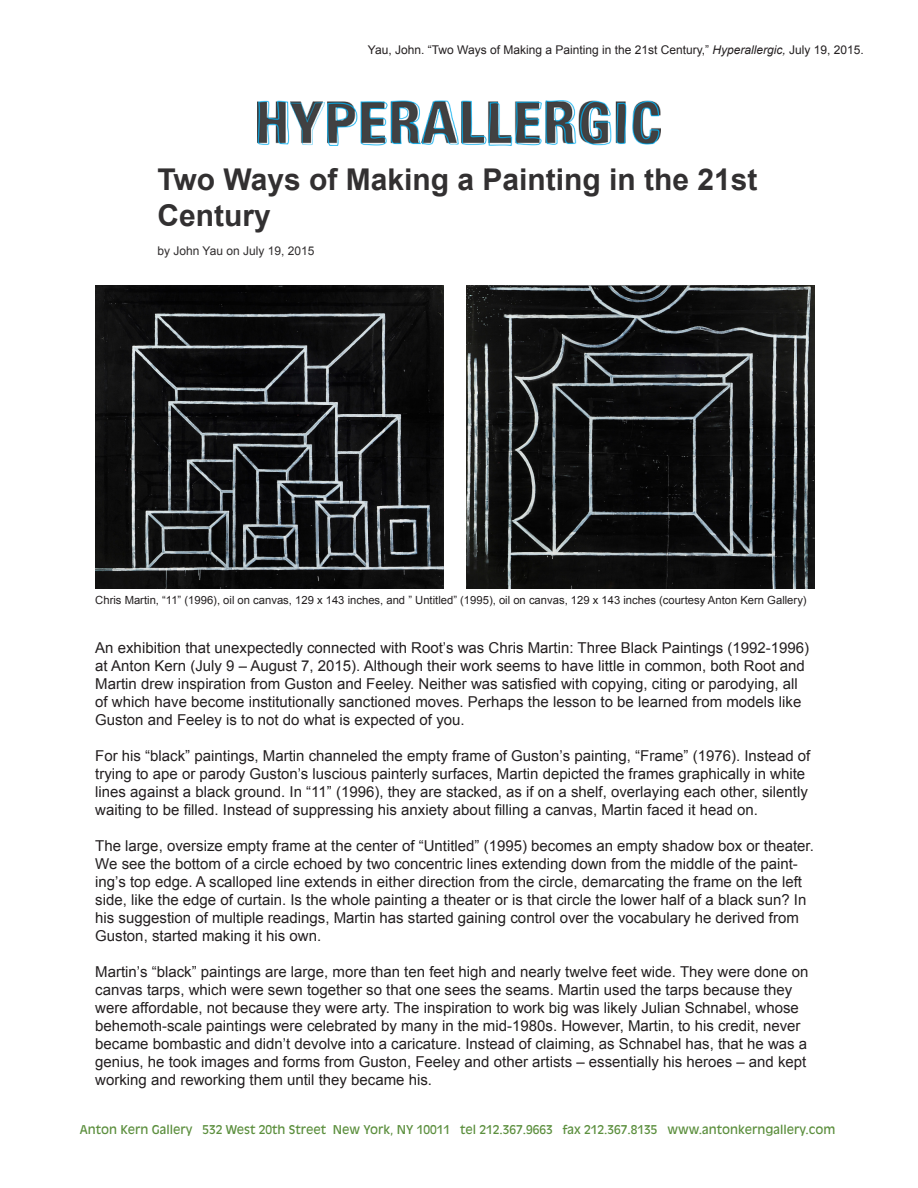
<style>
.page{position:relative;width:918px;height:1188px;background:#fff}
.page>*{position:absolute;margin:0;border:0;box-sizing:border-box;transform-origin:0 0}
.t1{font:700 30px/36px "Arial";color:#323031}
.t2{font:15px/18px "Arial";color:#231f20}
.t3{font:12px "Antique Olive";color:#5c8f3e}
.t4{font:12px "Arial";color:#231f20}
.t5{font:12px "Arial";color:#302d2e}
.t6{font:11.25px "Arial";color:#231f20}
.s1{font-style:italic}
</style>
<div class="page">
<img style="left:257px;top:101px;width:404px;height:45px">
<img style="left:95px;top:285px;width:348px;height:304px">
<img style="left:467px;top:285px;width:347px;height:304px">
<p class="t4" style="left:368px;top:42px;width:498px">Yau, John. “Two Ways of Making a Painting in the 21st Century,” <span class="s1">Hyperallergic,</span> July 19, 2015.</p>
<h1 class="t1" style="left:157px;top:162px;width:602px">Two Ways of Making a Painting in the 21st<br>Century</h1>
<p class="t5" style="left:157px;top:243px;width:158px">by John Yau on July 19, 2015</p>
<p class="t6" style="left:95px;top:593px;width:713px">Chris Martin, “11” (1996), oil on canvas, 129 x 143 inches, and ” Untitled” (1995), oil on canvas, 129 x 143 inches (courtesy Anton Kern Gallery)</p>
<p class="t2" style="left:95px;top:638px;width:715px">An exhibition that unexpectedly connected with Root’s was Chris Martin: Three Black Paintings (1992-1996) at Anton Kern (July 9 – August 7, 2015). Although their work seems to have little in common, both Root and Martin drew inspiration from Guston and Feeley. Neither was satisfied with copying, citing or parodying, all of which have become institutionally sanctioned moves. Perhaps the lesson to be learned from models like Guston and Feeley is to not do what is expected of you.</p>
<p class="t2" style="left:95px;top:746px;width:717px">For his “black” paintings, Martin channeled the empty frame of Guston’s painting, “Frame” (1976). Instead of trying to ape or parody Guston’s luscious painterly surfaces, Martin depicted the frames graphically in white lines against a black ground. In “11” (1996), they are stacked, as if on a shelf, overlaying each other, silently waiting to be filled. Instead of suppressing his anxiety about filling a canvas, Martin faced it head on.</p>
<p class="t2" style="left:95px;top:836px;width:720px">The large, oversize empty frame at the center of “Untitled” (1995) becomes an empty shadow box or theater.<br>We see the bottom of a circle echoed by two concentric lines extending down from the middle of the paint&shy;ing’s top edge. A scalloped line extends in either direction from the circle, demarcating the frame on the left side, like the edge of curtain. Is the whole painting a theater or is that circle the lower half of a black sun? In his suggestion of multiple readings, Martin has started gaining control over the vocabulary he derived from Guston, started making it his own.</p>
<p class="t2" style="left:95px;top:962px;width:715px">Martin’s “black” paintings are large, more than ten feet high and nearly twelve feet wide. They were done on canvas tarps, which were sewn together so that one sees the seams. Martin used the tarps because they were affordable, not because they were arty. The inspiration to work big was likely Julian Schnabel, whose behemoth-scale paintings were celebrated by many in the mid-1980s. However, Martin, to his credit, never became bombastic and didn’t devolve into a caricature. Instead of claiming, as Schnabel has, that he was a genius, he took images and forms from Guston, Feeley and other artists – essentially his heroes – and kept working and reworking them until they became his.</p>
<p class="t3" style="left:80px;top:1122px;width:757px">Anton Kern Gallery 532 West 20th Street New York, NY 10011 tel 212.367.9663 fax 212.367.8135 www.antonkerngallery.com</p>
</div>
